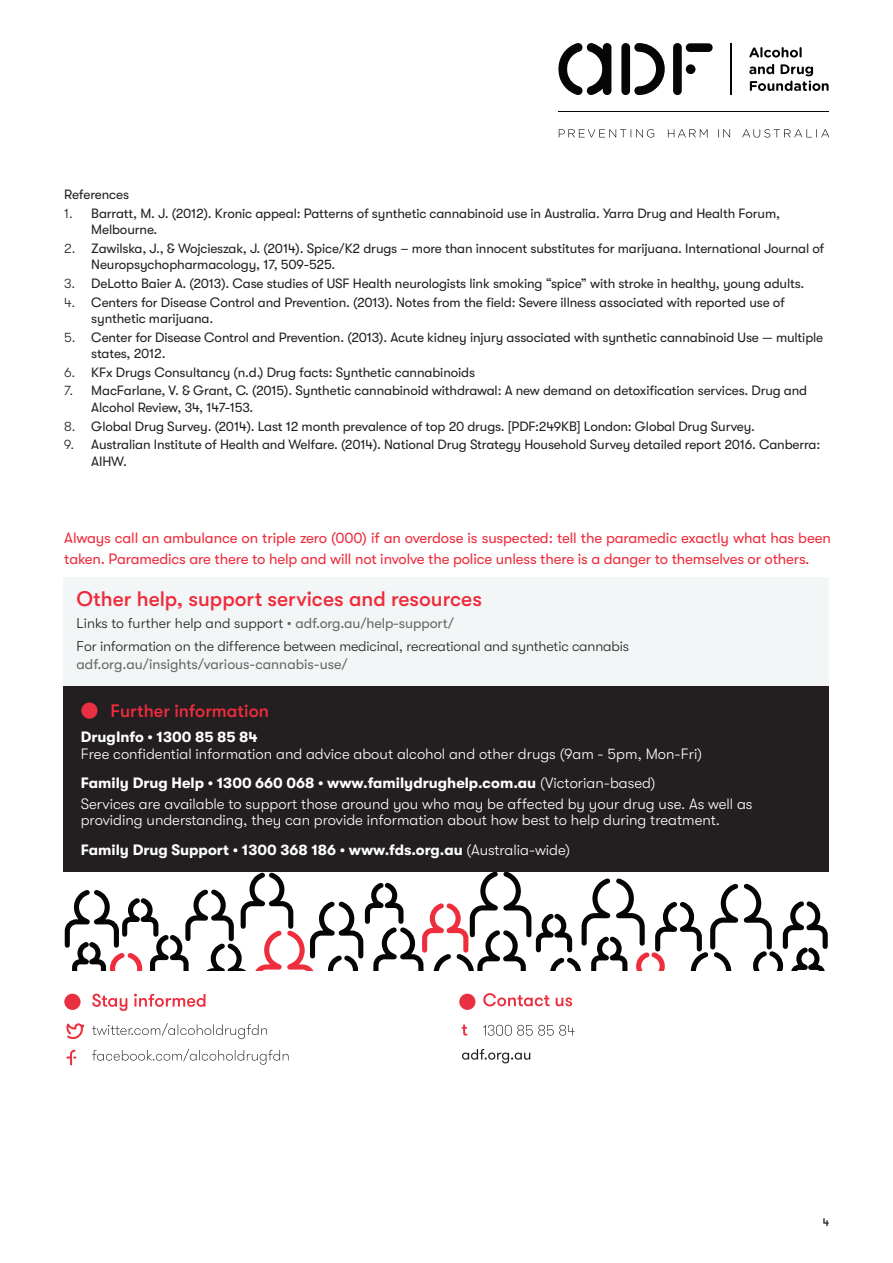
<style>
.page{position:relative;width:893px;height:1263px;background:#fff}
.page>*{position:absolute;margin:0;border:0;box-sizing:border-box;transform-origin:0 0}
.t1{font:500 21px "GT Walsheim Pro";color:#ee2c3c}
.t2{font:500 18px "GT Walsheim Pro";color:#ee2c3c}
.t3{font:300 15px/29.2px "GT Walsheim Pro";color:#fff}
.t4{font:15px/21px "GT Walsheim Pro";letter-spacing:-.01em;color:#ee2c3c}
.t5{font:700 15px "GT Walsheim Pro";color:#fff}
.t6{font:300 14.25px/22.2px "GT Walsheim Pro";letter-spacing:-.01em;color:#231f20}
.t7{font:14.25px "GT Walsheim Pro";color:#676767}
.t8{font:13.5px/16.5px "GT Walsheim Pro";letter-spacing:-.01em;color:#231f20}
.t9{font:500 11.25px "GT Walsheim Pro";color:#231f20}
.s1{font-weight:300}
.s2{font-weight:500;color:#676767}
.s3{font-weight:400;color:#676767}
.s4{font-weight:700}
</style>
<div class="page">
<div style="left:64px;top:577px;width:765px;height:113px;background:#f3f6f7"></div>
<div style="left:64px;top:686px;width:765px;height:186px;background:#231f20"></div>
<div style="left:81px;top:702px;width:17px;height:17px;background:#e83042;border-radius:50%"></div>
<div style="left:64px;top:994px;width:17px;height:16px;background:#e83042;border-radius:50%"></div>
<svg style="left:66px;top:1023px;width:18px;height:16px"></svg>
<svg style="left:66px;top:1050px;width:10px;height:15px"></svg>
<svg style="left:92px;top:1023px;width:175px;height:16px"></svg>
<svg style="left:92px;top:1049px;width:197px;height:16px"></svg>
<svg style="left:92px;top:994px;width:113px;height:17px"></svg>
<div style="left:459px;top:994px;width:16px;height:16px;background:#e83042;border-radius:50%"></div>
<svg style="left:462px;top:1049px;width:68px;height:14px"></svg>
<svg style="left:483px;top:1025px;width:91px;height:11px"></svg>
<svg style="left:462px;top:1024px;width:5px;height:11px"></svg>
<svg style="left:483px;top:993px;width:89px;height:13px"></svg>
<svg style="left:64px;top:871px;width:764px;height:99px"></svg>
<div style="left:686px;top:64px;width:9px;height:10px;background:#050504;border-radius:50%"></div>
<hr style="left:730px;top:43px;width:2px;height:52px;background:#050504">
<svg style="left:749px;top:47px;width:53px;height:11px"></svg>
<svg style="left:749px;top:64px;width:80px;height:27px"></svg>
<div style="left:673px;top:43px;width:9px;height:52px;background:#050504;border-radius:4px"></div>
<div style="left:686px;top:43px;width:27px;height:9px;background:#050504;border-radius:4px"></div>
<svg style="left:558px;top:43px;width:53px;height:52px"></svg>
<div style="left:621px;top:43px;width:9px;height:52px;background:#050504;border-radius:4px"></div>
<svg style="left:634px;top:43px;width:31px;height:52px"></svg>
<hr style="left:559px;top:112px;width:270px;height:1px;background:#050504">
<svg style="left:559px;top:129px;width:95px;height:9px"></svg>
<svg style="left:668px;top:129px;width:39px;height:8px"></svg>
<svg style="left:718px;top:129px;width:12px;height:8px"></svg>
<svg style="left:742px;top:129px;width:87px;height:9px"></svg>
<p class="t8" style="left:64px;top:186px;width:66px">References</p>
<p class="t8" style="left:91px;top:205px;width:690px;text-indent:-27px"><span class="s1">1.</span> Barratt, M. J. (2012). Kronic appeal: Patterns of synthetic cannabinoid use in Australia. Yarra Drug and Health Forum,<br>Melbourne.</p>
<p class="t8" style="left:91px;top:240px;width:734px;text-indent:-27px"><span class="s1">2.</span> Zawilska, J., &amp; Wojcieszak, J. (2014). Spice/K2 drugs – more than innocent substitutes for marijuana. International Journal of<br>Neuropsychopharmacology, 17, 509-525.</p>
<p class="t8" style="left:64px;top:275px;width:741px"><span class="s1">3.</span> DeLotto Baier A. (2013). Case studies of USF Health neurologists link smoking “spice” with stroke in healthy, young adults.</p>
<p class="t8" style="left:91px;top:294px;width:695px;text-indent:-27px"><span class="s1">4.</span> Centers for Disease Control and Prevention. (2013). Notes from the field: Severe illness associated with reported use of synthetic marijuana.</p>
<p class="t8" style="left:91px;top:329px;width:733px;text-indent:-27px"><span class="s1">5.</span> Center for Disease Control and Prevention. (2013). Acute kidney injury associated with synthetic cannabinoid Use — multiple states, 2012.</p>
<p class="t8" style="left:64px;top:364px;width:412px"><span class="s1">6.</span> KFx Drugs Consultancy (n.d.) Drug facts: Synthetic cannabinoids</p>
<p class="t8" style="left:91px;top:383px;width:717px;text-indent:-27px"><span class="s1">7.</span> MacFarlane, V. &amp; Grant, C. (2015). Synthetic cannabinoid withdrawal: A new demand on detoxification services. Drug and<br>Alcohol Review, 34, 147-153.</p>
<p class="t8" style="left:64px;top:418px;width:692px"><span class="s1">8.</span> Global Drug Survey. (2014). Last 12 month prevalence of top 20 drugs. [PDF:249KB] London: Global Drug Survey.</p>
<p class="t8" style="left:91px;top:436px;width:730px;text-indent:-27px"><span class="s1">9.</span> Australian Institute of Health and Welfare. (2014). National Drug Strategy Household Survey detailed report 2016. Canberra:<br>AIHW.</p>
<p class="t4" style="left:64px;top:528px;width:768px">Always call an ambulance on triple zero (000) if an overdose is suspected: tell the paramedic exactly what has been taken. Paramedics are there to help and will not involve the police unless there is a danger to themselves or others.</p>
<h1 class="t1" style="left:77px;top:587px;width:407px">Other help, support services and resources</h1>
<p class="t6" style="left:77px;top:612px;width:554px">Links to further help and support <span class="s2">•</span> <span class="s3">adf.org.au/help-support/<br></span>For information on the difference between medicinal, recreational and synthetic cannabis</p>
<p class="t7" style="left:77px;top:656px;width:273px">adf.org.au/insights/various-cannabis-use/</p>
<h2 class="t2" style="left:111px;top:701px;width:160px">Further information</h2>
<p class="t5" style="left:81px;top:729px;width:178px">DrugInfo • 1300 85 85 84</p>
<p class="t3" style="left:81px;top:739px;width:623px">Free confidential information and advice about alcohol and other drugs (9am - 5pm, Mon-Fri)<br><span class="s4">Family Drug Help • 1300 660 068 • www.familydrughelp.com.au</span> (Victorian-based)</p>
<p class="t3" style="left:81px;top:795px;width:673px;line-height:16.5px">Services are available to support those around you who may be affected by your drug use. As well as providing understanding, they can provide information about how best to help during treatment.</p>
<p class="t5" style="left:81px;top:841px;width:491px">Family Drug Support • 1300 368 186 • www.fds.org.au <span class="s1">(Australia-wide)</span></p>
<p class="t9" style="left:823px;top:1215px;width:8px">4</p>
</div>
